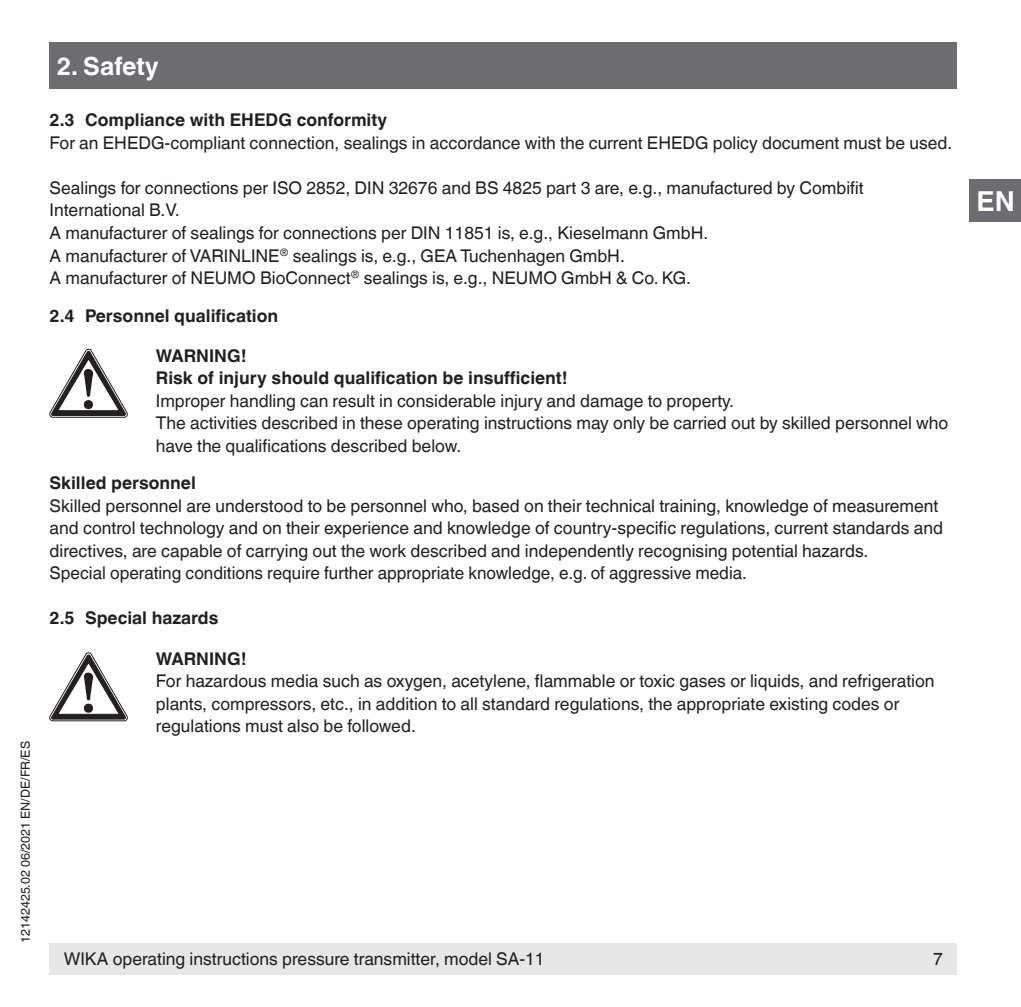
<style>
.page{position:relative;width:1021px;height:1007px;background:#fff}
.page>*{position:absolute;margin:0;border:0;box-sizing:border-box;transform-origin:0 0}
.t1{font:700 27.5px "Helvetica World";color:#fff}
.t2{font:700 25px "Helvetica World";color:#fff}
.t3{font:17.5px/22.5px "Helvetica World";color:#231f20}
.t4{font:700 17.5px/22.5px "Helvetica World";color:#231f20}
.t5{font:12.5px "Helvetica World";color:#231f20}
</style>
<div class="page">
<div style="left:50px;top:943px;width:907px;height:31px;background:#e6e7e9"></div>
<div style="left:50px;top:43px;width:907px;height:46px;background:#6c6d70"></div>
<div style="left:969px;top:179px;width:51px;height:43px;background:#6c6d70"></div>
<svg style="left:50px;top:349px;width:77px;height:68px"></svg>
<svg style="left:50px;top:652px;width:77px;height:69px"></svg>
<p class="t5" style="left:18px;top:943px;width:203px;rotate:-90deg">12142425.02 06/2021 EN/DE/FR/ES</p>
<h2 class="t2" style="left:57px;top:51px;width:104px">2. Safety</h2>
<p class="t4" style="left:50px;top:109px;width:339px">2.3 Compliance with EHEDG conformity</p>
<p class="t3" style="left:50px;top:132px;width:904px">For an EHEDG-compliant connection, sealings in accordance with the current EHEDG policy document must be used.</p>
<p class="t3" style="left:50px;top:177px;width:815px">Sealings for connections per ISO 2852, DIN 32676 and BS 4825 part 3 are, e.g., manufactured by Combifit International B.V.<br>A manufacturer of sealings for connections per DIN 11851 is, e.g., Kieselmann GmbH.<br>A manufacturer of VARINLINE<sup>®</sup> sealings is, e.g., GEA Tuchenhagen GmbH.<br>A manufacturer of NEUMO BioConnect<sup>®</sup> sealings is, e.g., NEUMO GmbH &amp; Co. KG.</p>
<p class="t4" style="left:50px;top:304px;width:230px">2.4 Personnel qualification</p>
<p class="t4" style="left:156px;top:344px;width:413px">WARNING!<br>Risk of injury should qualification be insufficient!</p>
<p class="t3" style="left:156px;top:389px;width:794px">Improper handling can result in considerable injury and damage to property.<br>The activities described in these operating instructions may only be carried out by skilled personnel who have the qualifications described below.</p>
<p class="t4" style="left:50px;top:472px;width:148px">Skilled personnel</p>
<p class="t3" style="left:50px;top:494px;width:894px">Skilled personnel are understood to be personnel who, based on their technical training, knowledge of measurement and control technology and on their experience and knowledge of country-specific regulations, current standards and directives, are capable of carrying out the work described and independently recognising potential hazards.<br>Special operating conditions require further appropriate knowledge, e.g. of aggressive media.</p>
<p class="t4" style="left:50px;top:607px;width:170px">2.5 Special hazards</p>
<p class="t4" style="left:156px;top:647px;width:92px">WARNING!</p>
<p class="t3" style="left:156px;top:670px;width:780px">For hazardous media such as oxygen, acetylene, flammable or toxic gases or liquids, and refrigeration plants, compressors, etc., in addition to all standard regulations, the appropriate existing codes or regulations must also be followed.</p>
<p class="t3" style="left:64px;top:947px;width:482px">WIKA operating instructions pressure transmitter, model SA-11</p>
<p class="t3" style="left:933px;top:947px;width:11px">7</p>
<h1 class="t1" style="left:976px;top:185px;width:40px">EN</h1>
</div>
